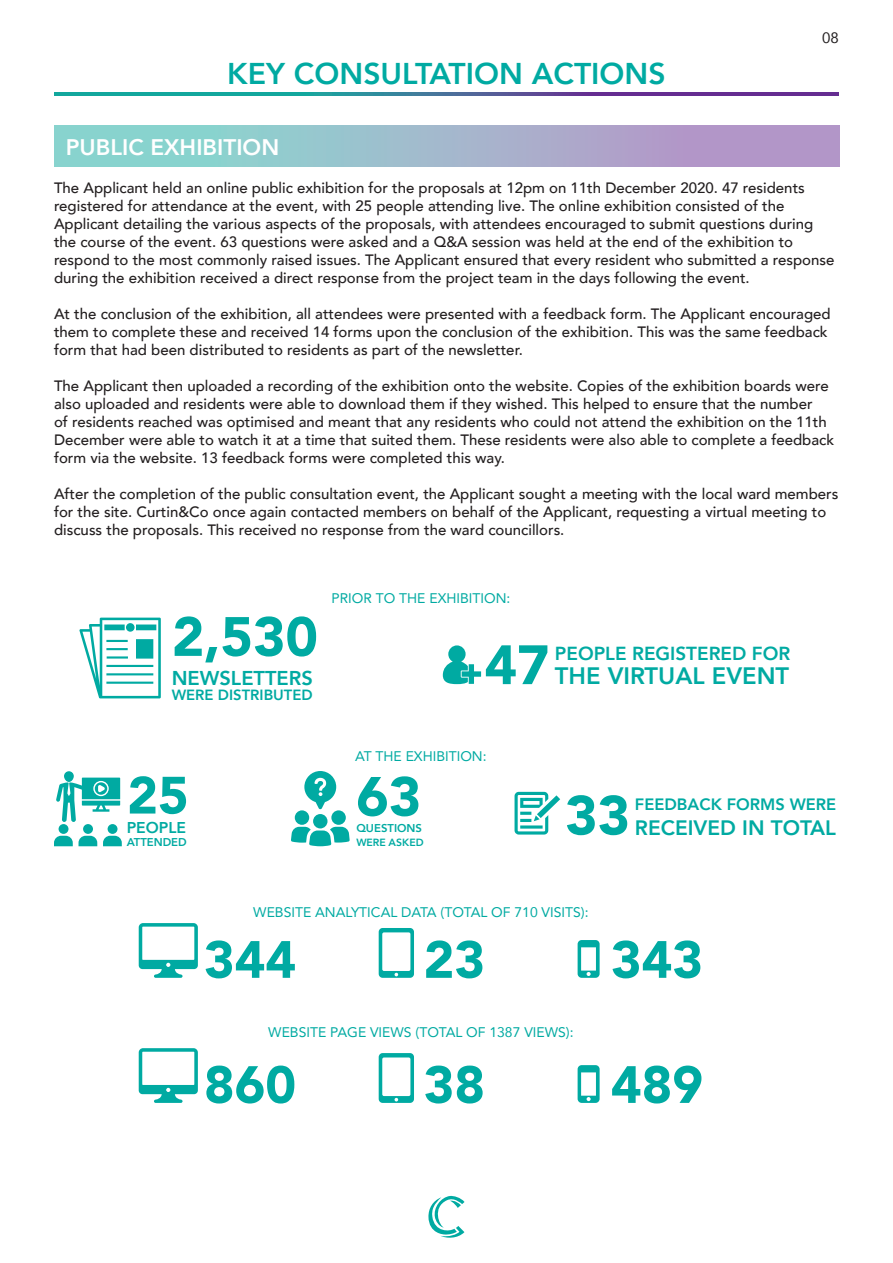
<style>
.page{position:relative;width:893px;height:1263px;background:#fff}
.page>*{position:absolute;margin:0;border:0;box-sizing:border-box;transform-origin:0 0}
.t1{font:900 54.75px "Avenir";color:#00aaa2}
.t2{font:900 51.9px "Avenir";color:#00aaa2}
.t3{font:800 30px "Avenir";color:#00aaa2}
.t4{font:800 23.7px "Avenir";color:#00aaa2}
.t5{font:800 22.5px "Avenir";color:#fff}
.t6{font:800 20.85px "Avenir";color:#00aaa2}
.t7{font:800 19.95px "Avenir";color:#00aaa2}
.t8{font:800 18.9px "Avenir";color:#00aaa2}
.t9{font:800 16.35px "Avenir";color:#00aaa2}
.t10{font:800 15.6px "Avenir";color:#00aaa2}
.t11{font:500 15px/18px "Avenir";color:#231f20}
.Paragraph_Style_2{font:15px "Avenir";color:#231f20}
.t12{font:800 14.85px "Avenir";color:#00aaa2}
.t13{font:13.95px "Avenir";color:#00aaa2}
.t14{font:800 11.25px "Avenir";color:#00aaa2}
.t15{font:800 10.5px "Avenir";color:#00aaa2}
</style>
<div class="page">
<svg style="left:428px;top:1195px;width:36px;height:43px"></svg>
<svg style="left:54px;top:93px;width:785px;height:3px;background:#3f6b97"></svg>
<div style="left:54px;top:125px;width:786px;height:42px;background:linear-gradient(to right,#84ded0,#bb8ec8)"></div>
<svg style="left:79px;top:618px;width:82px;height:80px"></svg>
<div style="left:64px;top:771px;width:10px;height:11px;background:#00aaa2;border-radius:50%"></div>
<svg style="left:56px;top:778px;width:64px;height:44px"></svg>
<div style="left:83px;top:824px;width:10px;height:10px;background:#00aaa2;border-radius:50%"></div>
<svg style="left:79px;top:836px;width:18px;height:10px"></svg>
<div style="left:108px;top:824px;width:9px;height:10px;background:#00aaa2;border-radius:50%"></div>
<svg style="left:103px;top:836px;width:19px;height:10px"></svg>
<div style="left:59px;top:824px;width:9px;height:10px;background:#00aaa2;border-radius:50%"></div>
<svg style="left:54px;top:836px;width:19px;height:10px"></svg>
<svg style="left:515px;top:792px;width:45px;height:42px"></svg>
<div style="left:295px;top:810px;width:14px;height:15px;background:#00aaa2;border-radius:50%"></div>
<div style="left:331px;top:810px;width:15px;height:15px;background:#00aaa2;border-radius:50%"></div>
<svg style="left:291px;top:827px;width:59px;height:19px"></svg>
<div style="left:313px;top:814px;width:14px;height:14px;background:#00aaa2;border-radius:50%"></div>
<svg style="left:304px;top:771px;width:32px;height:38px"></svg>
<svg style="left:443px;top:645px;width:38px;height:39px"></svg>
<svg style="left:139px;top:923px;width:59px;height:55px"></svg>
<svg style="left:139px;top:1048px;width:59px;height:55px"></svg>
<svg style="left:379px;top:928px;width:35px;height:50px"></svg>
<svg style="left:379px;top:1053px;width:35px;height:50px"></svg>
<svg style="left:578px;top:940px;width:22px;height:38px"></svg>
<svg style="left:578px;top:1065px;width:22px;height:38px"></svg>
<p class="t3" style="left:227px;top:50px;width:440px">KEY CONSULTATION ACTIONS</p>
<p class="Paragraph_Style_2" style="left:822px;top:26px;width:18px">08</p>
<p class="t5" style="left:66px;top:130px;width:215px">PUBLIC EXHIBITION</p>
<p class="t11" style="left:54px;top:177px;width:782px">The Applicant held an online public exhibition for the proposals at 12pm on 11th December 2020. 47 residents registered for attendance at the event, with 25 people attending live. The online exhibition consisted of the Applicant detailing the various aspects of the proposals, with attendees encouraged to submit questions during the course of the event. 63 questions were asked and a Q&amp;A session was held at the end of the exhibition to respond to the most commonly raised issues. The Applicant ensured that every resident who submitted a response during the exhibition received a direct response from the project team in the days following the event.</p>
<p class="t11" style="left:54px;top:303px;width:778px">At the conclusion of the exhibition, all attendees were presented with a feedback form. The Applicant encouraged them to complete these and received 14 forms upon the conclusion of the exhibition. This was the same feedback form that had been distributed to residents as part of the newsletter.</p>
<p class="t11" style="left:54px;top:375px;width:782px">The Applicant then uploaded a recording of the exhibition onto the website. Copies of the exhibition boards were also uploaded and residents were able to download them if they wished. This helped to ensure that the number<br>of residents reached was optimised and meant that any residents who could not attend the exhibition on the 11th December were able to watch it at a time that suited them. These residents were also able to complete a feedback form via the website. 13 feedback forms were completed this way.</p>
<p class="t11" style="left:54px;top:483px;width:786px">After the completion of the public consultation event, the Applicant sought a meeting with the local ward members for the site. Curtin&amp;Co once again contacted members on behalf of the Applicant, requesting a virtual meeting to discuss the proposals. This received no response from the ward councillors.</p>
<p class="t1" style="left:172px;top:590px;width:147px">2,530</p>
<p class="t7" style="left:172px;top:662px;width:143px">NEWSLETTERS</p>
<p class="t12" style="left:172px;top:684px;width:142px">WERE DISTRIBUTED</p>
<p class="t13" style="left:331px;top:587px;width:180px">PRIOR TO THE EXHIBITION:</p>
<p class="t1" style="left:485px;top:618px;width:66px">47</p>
<p class="t8" style="left:555px;top:639px;width:237px">PEOPLE REGISTERED FOR</p>
<p class="t4" style="left:555px;top:657px;width:236px">THE VIRTUAL EVENT</p>
<p class="t2" style="left:127px;top:751px;width:63px">25</p>
<p class="t10" style="left:127px;top:815px;width:61px">PEOPLE</p>
<p class="t14" style="left:127px;top:834px;width:62px">ATTENDED</p>
<p class="t13" style="left:355px;top:745px;width:133px">AT THE EXHIBITION:</p>
<p class="t1" style="left:356px;top:750px;width:66px">63</p>
<p class="t14" style="left:356px;top:820px;width:67px">QUESTIONS</p>
<p class="t15" style="left:356px;top:834px;width:69px">WERE ASKED</p>
<p class="t1" style="left:565px;top:768px;width:66px">33</p>
<p class="t9" style="left:635px;top:791px;width:203px">FEEDBACK FORMS WERE</p>
<p class="t6" style="left:635px;top:811px;width:202px">RECEIVED IN TOTAL</p>
<p class="t13" style="left:253px;top:901px;width:337px">WEBSITE ANALYTICAL DATA (TOTAL OF 710 VISITS):</p>
<p class="t2" style="left:204px;top:915px;width:94px">344</p>
<p class="t2" style="left:424px;top:915px;width:63px">23</p>
<p class="t13" style="left:268px;top:1021px;width:307px">WEBSITE PAGE VIEWS (TOTAL OF 1387 VIEWS):</p>
<p class="t2" style="left:204px;top:1040px;width:94px">860</p>
<p class="t2" style="left:424px;top:1040px;width:63px">38</p>
<p class="t2" style="left:611px;top:915px;width:94px">343</p>
<p class="t2" style="left:611px;top:1040px;width:94px">489</p>
</div>
